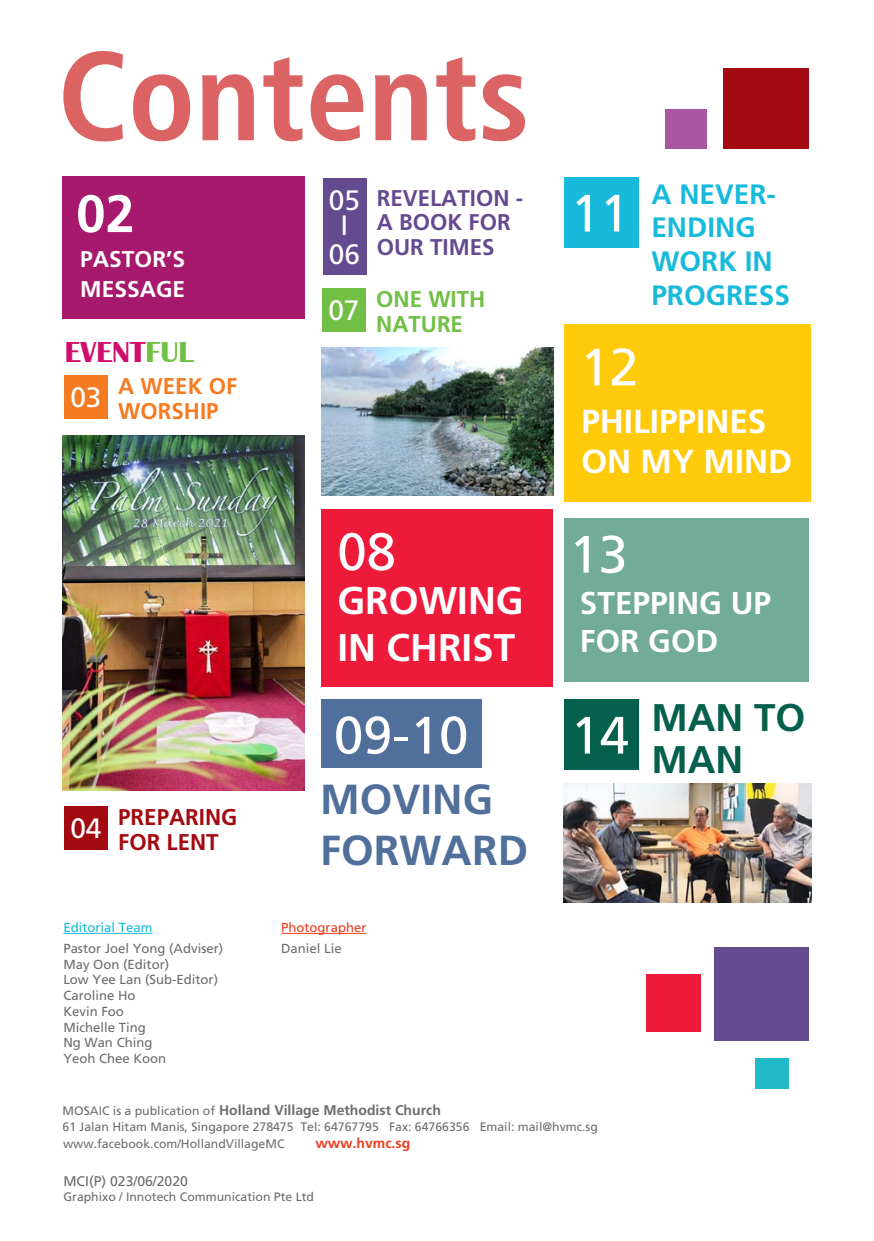
<style>
.page{position:relative;width:874px;height:1241px;background:#fff}
.page>*{position:absolute;margin:0;border:0;box-sizing:border-box;transform-origin:0 0}
.t1{font:700 condensed 126px "Frutiger";color:#db6364}
.t2{font:52.5px "Frutiger";color:#fff}
.t3{font:700 52.5px "Frutiger";color:#fff}
.t4{font:700 42px/50.4px "Frutiger";color:#516f9b}
.t5{font:700 38.5px "Frutiger";color:#fff}
.t6{font:700 38.5px/42px "Frutiger";color:#04604d}
.t7{font:700 33.25px/39.9px "Frutiger";color:#fff}
.t8{font:700 31.5px/37.8px "Frutiger";color:#fff}
.t9{font:700 29.75px "Britannic";color:#d10d6b}
.t10{font:700 28px/33.6px "Frutiger";color:#18badb}
.t11{font:28px "Frutiger";color:#fff}
.t12{font:700 22.75px/24.5px "Frutiger";color:#644a8f}
.t13{font:700 22.75px/24.5px "Frutiger";color:#a30910}
.t14{font:700 22.75px "Frutiger";color:#fff}
.t15{font:700 22.75px/24.5px "Frutiger";color:#f47b21}
.t16{font:700 22.75px/24.5px "Frutiger";color:#71bf44}
.t17{font:700 14px "Frutiger";color:#6c6d70}
.t18{font:14px "Frutiger";color:#6c6d70}
.t19{font:700 14px "Frutiger";color:#ef3e22}
.t20{font:13.12px "Frutiger";color:#6c6d70}
.t21{font:13.12px "Frutiger";color:#18badb}
.t22{font:13.12px "Frutiger";color:#ef3e22}
.t23{font:12.25px "Frutiger";color:#6c6d70}
.s1{color:#71bf44}
.s2{font-weight:400;font-size:12.25px}
</style>
<div class="page">
<hr style="left:63px;top:932px;width:89px;height:1px;background:#18badb">
<div style="left:723px;top:69px;width:85px;height:79px;background:#a30910"></div>
<div style="left:664px;top:109px;width:41px;height:39px;background:#a957a2"></div>
<div style="left:564px;top:177px;width:73px;height:71px;background:#18badb"></div>
<div style="left:564px;top:699px;width:73px;height:70px;background:#04604d"></div>
<div style="left:564px;top:518px;width:244px;height:163px;background:#72ab98"></div>
<div style="left:321px;top:699px;width:160px;height:68px;background:#516f9b"></div>
<div style="left:63px;top:176px;width:242px;height:143px;background:#a6196d"></div>
<div style="left:713px;top:946px;width:95px;height:94px;background:#644a8f"></div>
<div style="left:645px;top:974px;width:55px;height:57px;background:#ed1a3a"></div>
<div style="left:755px;top:1057px;width:33px;height:31px;background:#22b9c8"></div>
<div style="left:323px;top:178px;width:43px;height:96px;background:#644a8f"></div>
<div style="left:65px;top:375px;width:43px;height:44px;background:#f47b21"></div>
<div style="left:65px;top:806px;width:43px;height:43px;background:#a30910"></div>
<div style="left:322px;top:288px;width:44px;height:43px;background:#71bf44"></div>
<hr style="left:281px;top:932px;width:85px;height:1px;background:#ef3e22">
<div style="left:321px;top:508px;width:231px;height:178px;background:#ed1a3a"></div>
<div style="left:564px;top:324px;width:246px;height:178px;background:#feca0a"></div>
<img style="left:63px;top:435px;width:242px;height:355px">
<img style="left:321px;top:347px;width:232px;height:149px">
<img style="left:563px;top:783px;width:248px;height:119px">
<p class="t1" style="left:58px;top:22px;width:473px">Contents</p>
<p class="t12" style="left:376px;top:185px;width:148px">REVELATION -</p>
<p class="t12" style="left:376px;top:210px;width:135px">A BOOK FOR<br>OUR TIMES</p>
<p class="t11" style="left:328px;top:184px;width:33px">05</p>
<p class="t11" style="left:340px;top:208px;width:9px">I</p>
<p class="t11" style="left:329px;top:238px;width:33px">06</p>
<p class="t3" style="left:76px;top:183px;width:60px">02</p>
<p class="t2" style="left:570px;top:182px;width:60px">11</p>
<p class="t14" style="left:80px;top:246px;width:106px">PASTOR’S</p>
<p class="t14" style="left:80px;top:275px;width:106px">MESSAGE</p>
<p class="t16" style="left:376px;top:287px;width:111px">ONE WITH<br>NATURE</p>
<p class="t11" style="left:328px;top:294px;width:33px">07</p>
<p class="t10" style="left:651px;top:177px;width:140px">A NEVER-<br>ENDING<br>WORK IN<br>PROGRESS</p>
<p class="t9" style="left:65px;top:335px;width:130px">EVENT<span class="s1">FUL</span></p>
<p class="t11" style="left:70px;top:381px;width:33px">03</p>
<p class="t15" style="left:118px;top:374px;width:120px">A WEEK OF<br>WORSHIP</p>
<p class="t11" style="left:70px;top:811px;width:33px">04</p>
<p class="t13" style="left:118px;top:804px;width:120px">PREPARING<br>FOR LENT</p>
<p class="t21" style="left:63px;top:919px;width:91px">Editorial Team</p>
<p class="t20" style="left:63px;top:940px;width:161px">Pastor Joel Yong (Adviser)</p>
<p class="t20" style="left:63px;top:956px;width:107px">May Oon (Editor)</p>
<p class="t20" style="left:63px;top:971px;width:156px">Low Yee Lan (Sub-Editor)</p>
<p class="t20" style="left:63px;top:987px;width:74px">Caroline Ho</p>
<p class="t20" style="left:63px;top:1003px;width:62px">Kevin Foo</p>
<p class="t20" style="left:63px;top:1019px;width:84px">Michelle Ting</p>
<p class="t20" style="left:63px;top:1034px;width:90px">Ng Wan Ching</p>
<p class="t20" style="left:63px;top:1050px;width:104px">Yeoh Chee Koon</p>
<p class="t2" style="left:337px;top:521px;width:60px">08</p>
<p class="t5" style="left:337px;top:578px;width:188px">GROWING</p>
<p class="t5" style="left:337px;top:624px;width:179px">IN CHRIST</p>
<p class="t2" style="left:334px;top:704px;width:136px">09-10</p>
<p class="t4" style="left:320px;top:773px;width:209px">MOVING<br>FORWARD</p>
<p class="t22" style="left:281px;top:919px;width:87px">Photographer</p>
<p class="t20" style="left:281px;top:940px;width:62px">Daniel Lie</p>
<p class="t2" style="left:580px;top:336px;width:60px">12</p>
<p class="t7" style="left:581px;top:401px;width:212px">PHILIPPINES<br>ON MY MIND</p>
<p class="t2" style="left:569px;top:523px;width:60px">13</p>
<p class="t8" style="left:579px;top:583px;width:192px">STEPPING UP<br>FOR GOD</p>
<p class="t2" style="left:570px;top:704px;width:60px">14</p>
<p class="t6" style="left:651px;top:695px;width:155px">MAN TO<br>MAN</p>
<p class="t17" style="left:63px;top:1101px;width:380px"><span class="s2">MOSAIC is a publication of</span> Holland Village Methodist Church</p>
<p class="t23" style="left:63px;top:1119px;width:536px">61 Jalan Hitam Manis, Singapore 278475 Tel: 64767795 Fax: 64766356 Email: mail@hvmc.sg</p>
<p class="t23" style="left:63px;top:1135px;width:223px">www.facebook.com/HollandVillageMC</p>
<p class="t19" style="left:315px;top:1134px;width:96px">www.hvmc.sg</p>
<p class="t18" style="left:63px;top:1172px;width:126px">MCI(P) 023/06/2020</p>
<p class="t23" style="left:63px;top:1188px;width:252px">Graphixo / Innotech Communication Pte Ltd</p>
</div>
